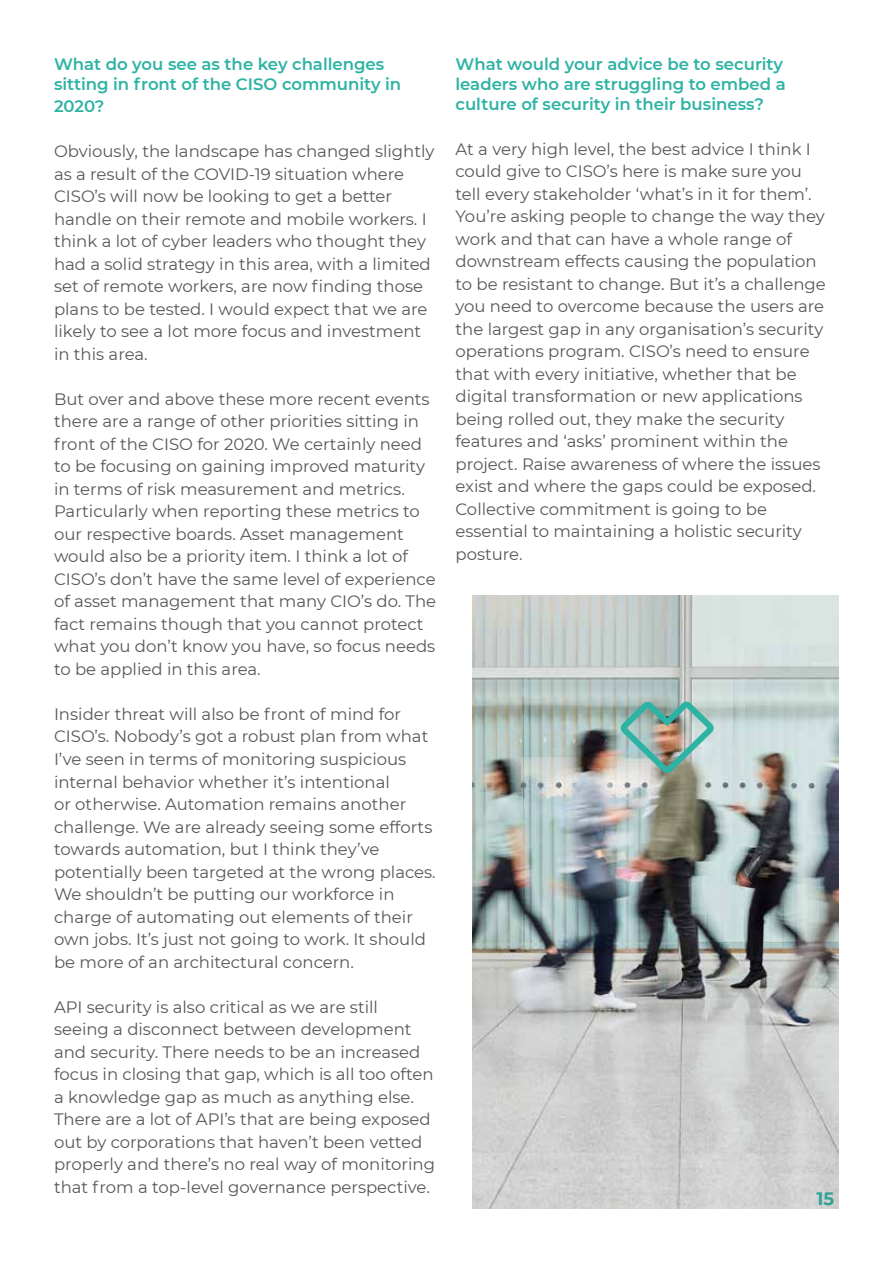
<style>
.page{position:relative;width:893px;height:1263px;background:#fff}
.page>*{position:absolute;margin:0;border:0;box-sizing:border-box;transform-origin:0 0}
.t1{font:700 18px "Montserrat";color:#34a296}
.t2{font:16.5px/22.5px "Montserrat";color:#575756}
.t3{font:600 16.5px/19.8px "Montserrat";color:#2db3a3}
</style>
<div class="page">
<img style="left:472px;top:595px;width:367px;height:614px">
<img style="left:615px;top:696px;width:104px;height:82px">
<p class="t3" style="left:54px;top:53px;width:349px">What do you see as the key challenges sitting in front of the CISO community in</p>
<p class="t3" style="left:54px;top:96px;width:52px">2020?</p>
<p class="t2" style="left:54px;top:140px;width:382px">Obviously, the landscape has changed slightly as a result of the COVID-19 situation where CISO’s will now be looking to get a better handle on their remote and mobile workers. I think a lot of cyber leaders who thought they had a solid strategy in this area, with a limited set of remote workers, are now finding those plans to be tested. I would expect that we are likely to see a lot more focus and investment in this area.</p>
<p class="t2" style="left:54px;top:387px;width:384px">But over and above these more recent events there are a range of other priorities sitting in front of the CISO for 2020. We certainly need to be focusing on gaining improved maturity in terms of risk measurement and metrics.<br>Particularly when reporting these metrics to our respective boards. Asset management would also be a priority item. I think a lot of CISO’s don’t have the same level of experience of asset management that many CIO’s do. The fact remains though that you cannot protect what you don’t know you have, so focus needs to be applied in this area.</p>
<p class="t2" style="left:54px;top:702px;width:383px">Insider threat will also be front of mind for CISO’s. Nobody’s got a robust plan from what I’ve seen in terms of monitoring suspicious internal behavior whether it’s intentional<br>or otherwise. Automation remains another challenge. We are already seeing some efforts towards automation, but I think they’ve potentially been targeted at the wrong places.<br>We shouldn’t be putting our workforce in charge of automating out elements of their own jobs. It’s just not going to work. It should be more of an architectural concern.</p>
<p class="t2" style="left:54px;top:995px;width:383px">API security is also critical as we are still seeing a disconnect between development and security. There needs to be an increased focus in closing that gap, which is all too often a knowledge gap as much as anything else.<br>There are a lot of API’s that are being exposed out by corporations that haven’t been vetted properly and there’s no real way of monitoring that from a top-level governance perspective.</p>
<p class="t3" style="left:455px;top:54px;width:332px">What would your advice be to security leaders who are struggling to embed a culture of security in their business?</p>
<p class="t2" style="left:455px;top:137px;width:372px">At a very high level, the best advice I think I could give to CISO’s here is make sure you tell every stakeholder ‘what’s in it for them’.<br>You’re asking people to change the way they work and that can have a whole range of downstream effects causing the population to be resistant to change. But it’s a challenge you need to overcome because the users are the largest gap in any organisation’s security operations program. CISO’s need to ensure that with every initiative, whether that be digital transformation or new applications being rolled out, they make the security features and ‘asks’ prominent within the project. Raise awareness of where the issues exist and where the gaps could be exposed.<br>Collective commitment is going to be essential to maintaining a holistic security posture.</p>
<p class="t1" style="left:816px;top:1185px;width:19px">15</p>
</div>
